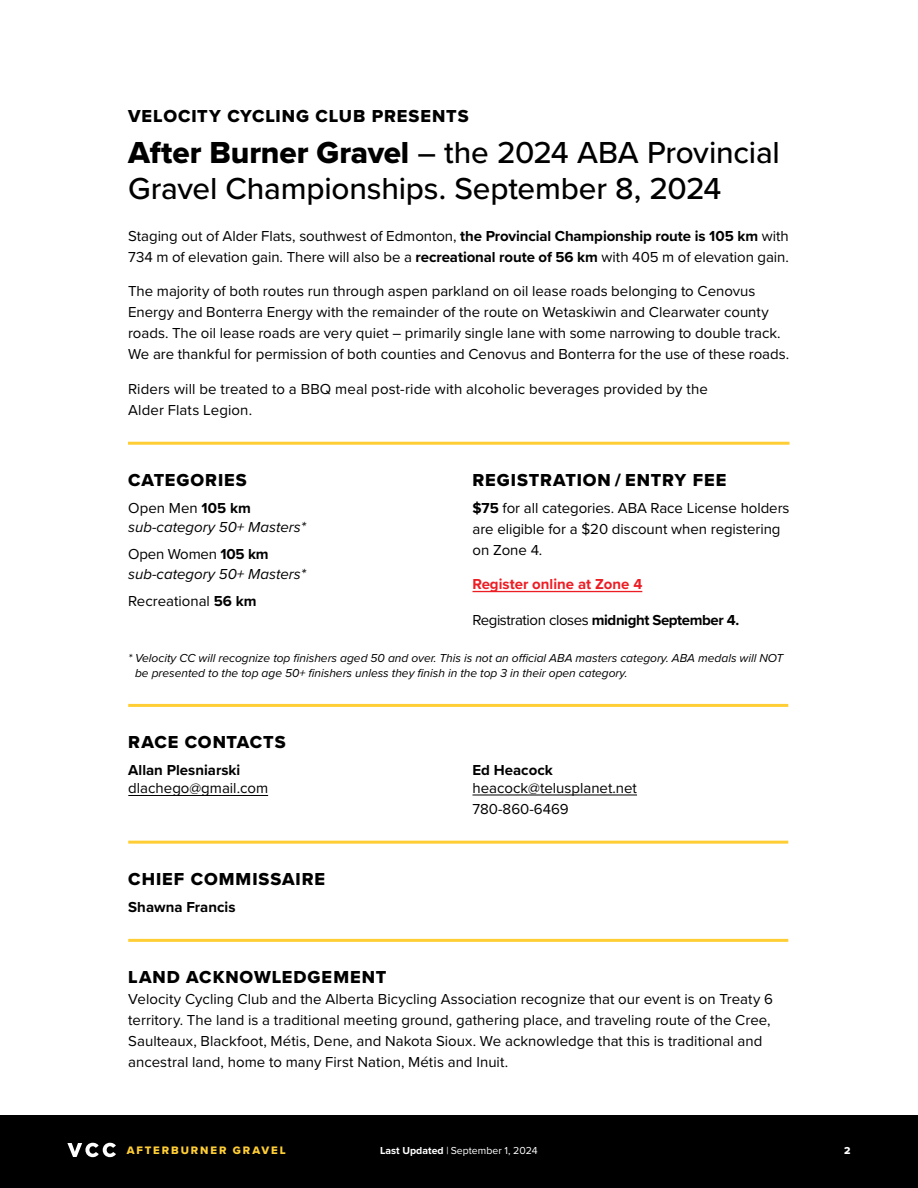
<style>
.page{position:relative;width:918px;height:1188px;background:#fff}
.page>*{position:absolute;margin:0;border:0;box-sizing:border-box;transform-origin:0 0}
.t1{font:500 31.5px/36px "Proxima Nova";letter-spacing:-.005em;color:#000}
.t2{font:18px "Proxima Nova Extrabld";letter-spacing:.05em;color:#000}
.t3{font:15px/21px "Proxima Nova";color:#000}
.t4{font:italic 15px/19.5px "Proxima Nova";color:#000}
.t5{font:700 15px "Proxima Nova";color:#000}
.t6{font:700 15px "Proxima Nova";letter-spacing:-.025em;color:#000}
.t7{font:700 15px "Proxima Nova";color:#ed1d24}
.t8{font:italic 12px/15px "Proxima Nova";letter-spacing:-.005em;color:#000}
.t9{font:11.25px "Proxima Nova Extrabld";letter-spacing:.17em;color:#ffce35}
.t10{font:10.5px "Proxima Nova";color:#fff}
.t11{font:10.5px "Proxima Nova Extrabld";color:#fff}
.s1{font-family:"Proxima Nova Extrabld";font-weight:400}
.s2{font-weight:700}
.s3{font-weight:400}
.s4{font-style:normal}
.s5{font-weight:700;font-style:normal}
</style>
<div class="page">
<div style="left:0;top:1115px;width:918px;height:73px;background:#000"></div>
<svg style="left:67px;top:1143px;width:49px;height:14px"></svg>
<hr style="left:128px;top:442px;width:662px;height:3px;background:#ffce35">
<hr style="left:128px;top:704px;width:660px;height:3px;background:#ffce35">
<hr style="left:128px;top:841px;width:660px;height:3px;background:#ffce35">
<hr style="left:128px;top:939px;width:660px;height:3px;background:#ffce35">
<hr style="left:128px;top:795px;width:140px;height:1px;background:#000">
<hr style="left:472px;top:795px;width:165px;height:1px;background:#000">
<hr style="left:472px;top:591px;width:170px;height:1px;background:#ed1d24">
<p class="t2" style="left:128px;top:103px;width:342px">VELOCITY CYCLING CLUB PRESENTS</p>
<h1 class="t1" style="left:128px;top:134px;width:653px"><span class="s1">After Burner Gravel</span> – the 2024 ABA Provincial<br>Gravel Championships. September 8, 2024</h1>
<p class="t3" style="left:128px;top:225px;width:662px">Staging out of Alder Flats, southwest of Edmonton, <span class="s2">the Provincial Championship route is 105 km</span> with<br>734 m of elevation gain. There will also be a <span class="s2">recreational route of 56 km</span> with 405 m of elevation gain.</p>
<p class="t3" style="left:128px;top:280px;width:663px">The majority of both routes run through aspen parkland on oil lease roads belonging to Cenovus Energy and Bonterra Energy with the remainder of the route on Wetaskiwin and Clearwater county roads. The oil lease roads are very quiet – primarily single lane with some narrowing to double track.<br>We are thankful for permission of both counties and Cenovus and Bonterra for the use of these roads.</p>
<p class="t3" style="left:128px;top:378px;width:581px">Riders will be treated to a BBQ meal post-ride with alcoholic beverages provided by the<br>Alder Flats Legion.</p>
<p class="t2" style="left:472px;top:467px;width:255px">REGISTRATION / ENTRY FEE</p>
<p class="t3" style="left:472px;top:497px;width:319px"><span class="s2">$75</span> for all categories. ABA Race License holders are eligible for a $20 discount when registering on Zone 4.</p>
<p class="t7" style="left:472px;top:573px;width:171px">Register online at Zone 4</p>
<p class="t6" style="left:472px;top:609px;width:268px"><span class="s3">Registration closes</span> midnight September 4.</p>
<p class="t8" style="left:135px;top:650px;width:650px;text-indent:-7px">* Velocity CC will recognize top finishers aged 50 and over. This is not an official ABA masters category. ABA medals will NOT be presented to the top age 50+ finishers unless they finish in the top 3 in their open category.</p>
<p class="t2" style="left:128px;top:467px;width:120px">CATEGORIES</p>
<p class="t4" style="left:128px;top:498px;width:179px"><span class="s4">Open Men</span> <span class="s5">105 km </span>sub-category 50+ Masters*</p>
<p class="t4" style="left:128px;top:544px;width:179px"><span class="s4">Open Women</span> <span class="s5">105 km </span>sub-category 50+ Masters*</p>
<p class="t3" style="left:128px;top:590px;width:130px">Recreational <span class="s2">56 km</span></p>
<p class="t2" style="left:128px;top:729px;width:159px">RACE CONTACTS</p>
<p class="t5" style="left:128px;top:759px;width:114px">Allan Plesniarski</p>
<p class="t3" style="left:128px;top:777px;width:141px">dlachego@gmail.com</p>
<p class="t2" style="left:128px;top:865px;width:198px">CHIEF COMMISSAIRE</p>
<p class="t5" style="left:128px;top:896px;width:109px">Shawna Francis</p>
<p class="t5" style="left:472px;top:758px;width:82px">Ed Heacock</p>
<p class="t3" style="left:472px;top:776px;width:166px">heacock@telusplanet.net<br>780-860-6469</p>
<p class="t2" style="left:128px;top:964px;width:260px">LAND ACKNOWLEDGEMENT</p>
<p class="t3" style="left:128px;top:988px;width:646px">Velocity Cycling Club and the Alberta Bicycling Association recognize that our event is on Treaty 6 territory. The land is a traditional meeting ground, gathering place, and traveling route of the Cree, Saulteaux, Blackfoot, Métis, Dene, and Nakota Sioux. We acknowledge that this is traditional and ancestral land, home to many First Nation, Métis and Inuit.</p>
<p class="t9" style="left:127px;top:1142px;width:161px">AFTERBURNER GRAVEL</p>
<p class="t10" style="left:380px;top:1143px;width:159px"><span class="s2">Last Updated</span> | September 1, 2024</p>
<p class="t11" style="left:844px;top:1143px;width:8px">2</p>
</div>
